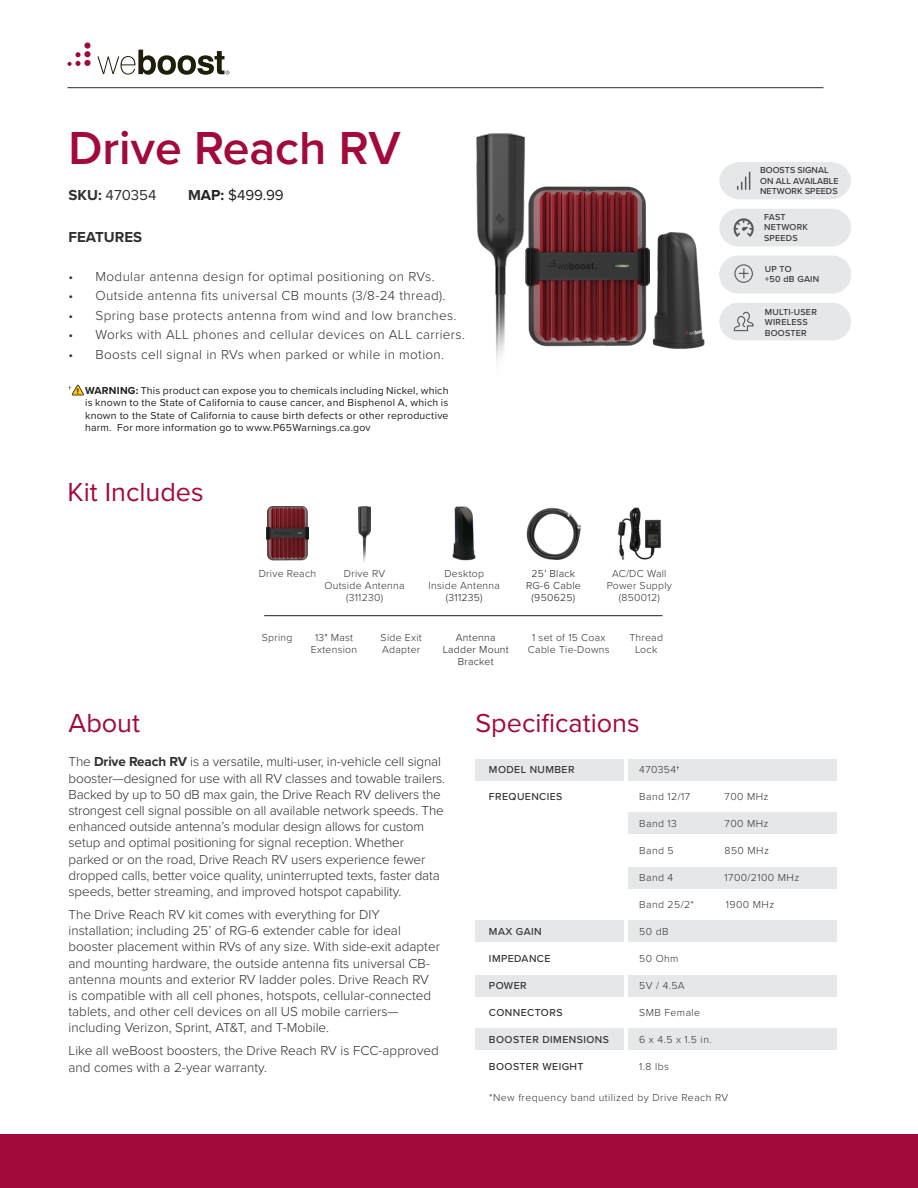
<style>
.page{position:relative;width:918px;height:1188px;background:#fff}
.page>*{position:absolute;margin:0;border:0;box-sizing:border-box;transform-origin:0 0}
.t1{font:600 48px "Proxima Nova";color:#a20a3a}
.t2{font:27px "Proxima Nova";color:#a20a3a}
.t3{font:15px "Proxima Nova";color:#231f20}
.t4{font:15px "Proxima Nova";color:#312f30}
.t5{font:700 15px "Proxima Nova";color:#312f30}
.t6{font:300 13.5px/16.2px "Proxima Nova";color:#312f30}
.t7{font:300 13.5px "Proxima Nova";letter-spacing:.025em;color:#312f30}
.t8{font:300 10.5px/12px "Proxima Nova";letter-spacing:.025em;color:#312f30;text-align:center}
.t9{font:10.5px/12.6px "Proxima Nova";letter-spacing:.02em;color:#231f20;text-align:justify}
.t10{font:500 10.5px "Proxima Nova";letter-spacing:.04em;color:#312f30}
.t11{font:300 10.5px/12px "Proxima Nova";letter-spacing:.025em;color:#231f20;text-align:center}
.t12{font:500 9px "Proxima Nova";letter-spacing:.015em;color:#312f30}
.s1{font-weight:700}
.s2{font-weight:700;color:#312f30}
.s3{font-weight:700;font-size:8.25px;color:#201d1e}
.s4{color:#231f20}
.s5{font-weight:400;color:#231f20}
</style>
<div class="page">
<hr style="left:68px;top:87px;width:756px;height:1px;background:#312f30">
<div style="left:0;top:1134px;width:918px;height:54px;background:#a20a3a"></div>
<svg style="left:97px;top:50px;width:133px;height:25px"></svg>
<svg style="left:68px;top:52px;width:13px;height:14px"></svg>
<div style="left:84px;top:51px;width:7px;height:6px;background:#a20a3a;border-radius:50%"></div>
<svg style="left:84px;top:42px;width:7px;height:7px"></svg>
<div style="left:84px;top:60px;width:7px;height:6px;background:#a20a3a;border-radius:50%"></div>
<div style="left:475px;top:759px;width:149px;height:22px;background:#e6e7e9"></div>
<div style="left:475px;top:920px;width:149px;height:22px;background:#e6e7e9"></div>
<div style="left:475px;top:975px;width:149px;height:22px;background:#e6e7e9"></div>
<div style="left:475px;top:1028px;width:149px;height:22px;background:#e6e7e9"></div>
<div style="left:628px;top:759px;width:209px;height:22px;background:#e6e7e9"></div>
<div style="left:628px;top:920px;width:209px;height:22px;background:#e6e7e9"></div>
<div style="left:628px;top:975px;width:209px;height:22px;background:#e6e7e9"></div>
<div style="left:628px;top:1028px;width:209px;height:22px;background:#e6e7e9"></div>
<div style="left:628px;top:812px;width:209px;height:22px;background:#e6e7e9"></div>
<div style="left:628px;top:867px;width:209px;height:22px;background:#e6e7e9"></div>
<svg style="left:72px;top:385px;width:12px;height:10px"></svg>
<img style="left:652px;top:232px;width:53px;height:117px">
<img style="left:525px;top:186px;width:125px;height:160px">
<img style="left:477px;top:133px;width:47px;height:229px">
<hr style="left:264px;top:615px;width:399px;height:1px;background:#231f20">
<img style="left:452px;top:506px;width:24px;height:54px">
<img style="left:526px;top:507px;width:55px;height:53px">
<img style="left:359px;top:506px;width:11px;height:56px">
<img style="left:266px;top:506px;width:42px;height:54px">
<div style="left:719px;top:303px;width:132px;height:37px;background:#e6e7e9;border-radius:19px"></div>
<svg style="left:733px;top:311px;width:21px;height:21px"></svg>
<div style="left:719px;top:256px;width:132px;height:37px;background:#e6e7e9;border-radius:19px"></div>
<svg style="left:734px;top:264px;width:19px;height:19px"></svg>
<svg style="left:719px;top:162px;width:132px;height:37px;background:#e5e6e8"></svg>
<div style="left:719px;top:209px;width:132px;height:37px;background:#e6e7e9;border-radius:19px"></div>
<svg style="left:733px;top:218px;width:21px;height:19px"></svg>
<img style="left:617px;top:507px;width:45px;height:53px">
<p class="t1" style="left:69px;top:112px;width:334px">Drive Reach RV</p>
<p class="t4" style="left:69px;top:184px;width:89px"><span class="s1">SKU:</span> 470354</p>
<p class="t3" style="left:188px;top:184px;width:97px"><span class="s2">M</span><span class="s1">AP:</span> $499.99</p>
<p class="t5" style="left:69px;top:226px;width:75px">FEATURES</p>
<p class="t7" style="left:69px;top:266px;width:368px">• Modular antenna design for optimal positioning on RVs.</p>
<p class="t7" style="left:69px;top:286px;width:378px">• Outside antenna fits universal CB mounts (3/8-24 thread).</p>
<p class="t7" style="left:69px;top:305px;width:389px">• Spring base protects antenna from wind and low branches.</p>
<p class="t7" style="left:69px;top:325px;width:398px">• Works with ALL phones and cellular devices on ALL carriers.</p>
<p class="t7" style="left:69px;top:344px;width:377px">• Boosts cell signal in RVs when parked or while in motion.</p>
<p class="t9" style="left:69px;top:383px;width:12px">† <span class="s3">!</span></p>
<p class="t9" style="left:85px;top:383px;width:365px"><span class="s1">WARNING:</span> This product can expose you to chemicals including Nickel, which is known to the State of California to cause cancer, and Bisphenol A, which is known to the State of California to cause birth defects or other reproductive harm. For more information go to www.P65Warnings.ca.gov</p>
<p class="t2" style="left:68px;top:471px;width:138px">Kit Includes</p>
<p class="t8" style="left:325px;top:567px;width:82px">Drive RV<br>Outside Antenna (311230)</p>
<p class="t11" style="left:532px;top:567px;width:45px">25' Black</p>
<p class="t8" style="left:259px;top:567px;width:59px">Drive Reach</p>
<p class="t8" style="left:429px;top:567px;width:73px">Desktop<br>Inside Antenna <span class="s4">(311235)</span></p>
<p class="t11" style="left:526px;top:579px;width:56px">RG-6 Cable</p>
<p class="t11" style="left:532px;top:591px;width:45px">(950625)</p>
<p class="t8" style="left:607px;top:567px;width:67px">AC/DC Wall<br>Power Supply</p>
<p class="t8" style="left:619px;top:591px;width:42px">(850012)</p>
<p class="t8" style="left:262px;top:631px;width:32px">Spring</p>
<p class="t8" style="left:381px;top:631px;width:43px;text-align:left">Side Exit<br>Adapter</p>
<p class="t11" style="left:443px;top:631px;width:67px">Antenna<br>Ladder Mount</p>
<p class="t11" style="left:458px;top:655px;width:37px">Bracket</p>
<p class="t8" style="left:311px;top:631px;width:48px">13" Mast<br>Extension</p>
<p class="t8" style="left:528px;top:631px;width:83px">1 set of 15 Coax<br>Cable Tie-Downs</p>
<p class="t8" style="left:629px;top:631px;width:35px">Thread<br>Lock</p>
<p class="t12" style="left:760px;top:163px;width:70px">BOOSTS SIGNAL</p>
<p class="t12" style="left:760px;top:174px;width:80px">ON ALL AVAILABLE</p>
<p class="t12" style="left:760px;top:184px;width:79px">NETWORK SPEEDS</p>
<p class="t12" style="left:764px;top:210px;width:23px">FAST</p>
<p class="t12" style="left:764px;top:221px;width:45px">NETWORK</p>
<p class="t12" style="left:764px;top:231px;width:35px">SPEEDS</p>
<p class="t12" style="left:765px;top:262px;width:28px">UP TO</p>
<p class="t12" style="left:765px;top:273px;width:56px">+50 dB GAIN</p>
<p class="t12" style="left:765px;top:305px;width:54px">MULTI-USER</p>
<p class="t12" style="left:765px;top:316px;width:44px">WIRELESS</p>
<p class="t12" style="left:765px;top:326px;width:43px">BOOSTER</p>
<p class="t2" style="left:69px;top:703px;width:73px">About</p>
<p class="t6" style="left:69px;top:753px;width:378px">The <span class="s1">Drive Reach RV</span> is a versatile, multi-user, in-vehicle cell signal booster—designed for use with all RV classes and towable trailers.<br>Backed by up to 50 dB max gain, the Drive Reach RV delivers the strongest cell signal possible on all available network speeds. The enhanced outside antenna’s modular design allows for custom setup and optimal positioning for signal reception. Whether parked or on the road, Drive Reach RV users experience fewer dropped calls, better voice quality, uninterrupted texts, faster data speeds, better streaming, and improved hotspot capability.</p>
<p class="t6" style="left:69px;top:906px;width:373px">The Drive Reach RV kit comes with everything for DIY installation; including 25’ of RG-6 extender cable for ideal booster placement within RVs of any size. With side-exit adapter and mounting hardware, the outside antenna fits universal CB&shy;antenna mounts and exterior RV ladder poles. Drive Reach RV is compatible with all cell phones, hotspots, cellular-connected tablets, and other cell devices on all US mobile carriers— including Verizon, Sprint, AT&amp;T, and T-Mobile.</p>
<p class="t6" style="left:69px;top:1042px;width:372px">Like all weBoost boosters, the Drive Reach RV is FCC-approved and comes with a 2-year warranty.</p>
<p class="t2" style="left:475px;top:703px;width:166px">Specifications</p>
<p class="t10" style="left:489px;top:762px;width:87px">MODEL NUMBER</p>
<p class="t10" style="left:489px;top:789px;width:75px">FREQUENCIES</p>
<p class="t8" style="left:639px;top:763px;width:42px">470354<span class="s5">†</span></p>
<p class="t8" style="left:639px;top:790px;width:52px">Band 12/17</p>
<p class="t8" style="left:725px;top:790px;width:45px">700 MHz</p>
<p class="t8" style="left:639px;top:817px;width:39px">Band 13</p>
<p class="t8" style="left:725px;top:817px;width:45px">700 MHz</p>
<p class="t8" style="left:639px;top:844px;width:36px">Band 5</p>
<p class="t8" style="left:725px;top:844px;width:46px">850 MHz</p>
<p class="t8" style="left:639px;top:871px;width:36px">Band 4</p>
<p class="t8" style="left:725px;top:871px;width:76px">1700/2100 MHz</p>
<p class="t8" style="left:639px;top:898px;width:56px">Band 25/2*</p>
<p class="t8" style="left:726px;top:898px;width:50px">1900 MHz</p>
<p class="t8" style="left:639px;top:925px;width:31px">50 dB</p>
<p class="t8" style="left:639px;top:952px;width:41px">50 Ohm</p>
<p class="t8" style="left:639px;top:979px;width:47px">5V / 4.5A</p>
<p class="t8" style="left:639px;top:1006px;width:62px">SMB Female</p>
<p class="t8" style="left:639px;top:1033px;width:74px">6 x 4.5 x 1.5 in.</p>
<p class="t8" style="left:639px;top:1060px;width:31px">1.8 lbs</p>
<p class="t10" style="left:489px;top:924px;width:54px">MAX GAIN</p>
<p class="t10" style="left:489px;top:951px;width:63px">IMPEDANCE</p>
<p class="t10" style="left:489px;top:978px;width:39px">POWER</p>
<p class="t10" style="left:489px;top:1005px;width:75px">CONNECTORS</p>
<p class="t10" style="left:489px;top:1032px;width:121px">BOOSTER DIMENSIONS</p>
<p class="t10" style="left:489px;top:1059px;width:96px">BOOSTER WEIGHT</p>
<p class="t8" style="left:489px;top:1091px;width:241px">*New frequency band utilized by Drive Reach RV</p>
</div>
